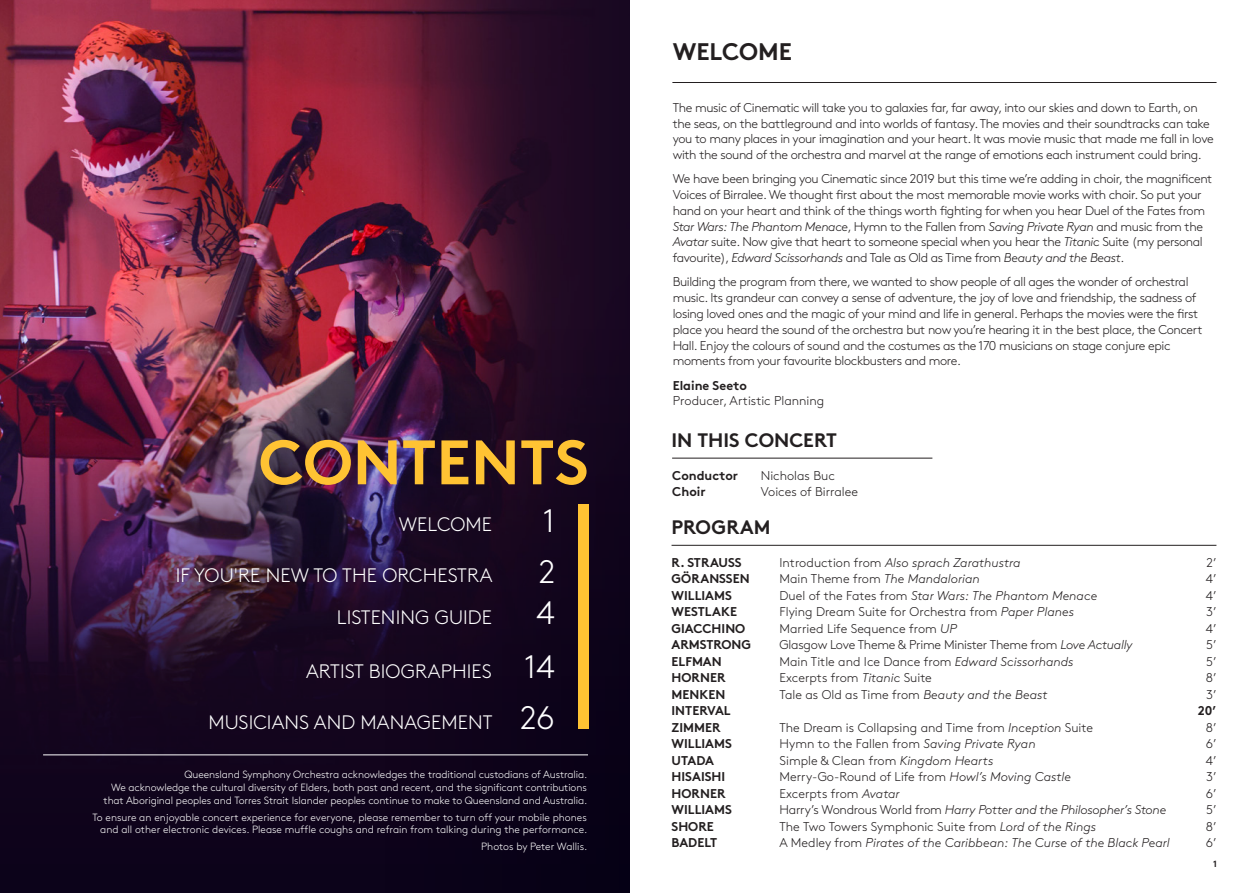
<style>
.page{position:relative;width:1259px;height:893px;background:#fff}
.page>*{position:absolute;margin:0;border:0;box-sizing:border-box;transform-origin:0 0}
.Contents_-_title{font:700 62.7px "Brown";color:#ffc333}
.Contents___page_no_s{font:300 32.4px "Brown";color:#fff}
.Headers__page{font:700 24px "Brown";color:#231f20}
.Contents{font:300 19.5px "Brown";letter-spacing:.005em;color:#fff}
.Headers__page-2{font:700 19.5px "Brown";color:#231f20}
.t1{font:300 12.75px/15.8px "Brown";letter-spacing:-.03em;color:#231f20}
.t2{font:300 12.75px/15.8px "Brown";color:#231f20}
.t3{font:italic 300 12.75px "Brown";color:#231f20}
.t4{font:700 12.75px "Brown";color:#231f20}
.t5{font:italic 300 12.75px "Brown";letter-spacing:-.02em;color:#231f20}
.Body{font:300 10.5px/12.8px "Brown";letter-spacing:-.01em;color:#fff;text-align:right}
.Biographies_-_Artist{font:300 10.5px/12.8px "Brown";color:#fff;text-align:right}
.t6{font:700 9px "Brown";color:#231f20}
.s1{font-style:italic}
.s2{font-weight:700}
.s3{font-style:normal}
</style>
<div class="page">
<img style="left:0;top:0;width:385px;height:329px">
<img style="left:0;top:329px;width:385px;height:21px">
<img style="left:0;top:350px;width:385px;height:543px">
<svg style="left:385px;top:0;width:244px;height:893px;background:#240b24"></svg>
<div style="left:578px;top:505px;width:11px;height:224px;background:#ffc333"></div>
<hr style="left:43px;top:754px;width:545px;height:1px;background:#fff">
<hr style="left:672px;top:82px;width:544px;height:1px;background:#231f20">
<hr style="left:671px;top:545px;width:545px;height:1px;background:#231f20">
<hr style="left:672px;top:458px;width:260px;height:1px;background:#231f20">
<p class="Contents_-_title" style="left:259px;top:412px;width:331px">CONTENTS</p>
<p class="Contents" style="left:399px;top:510px;width:95px">WELCOME</p>
<p class="Contents___page_no_s" style="left:543px;top:496px;width:14px">1</p>
<p class="Contents" style="left:176px;top:561px;width:318px">IF YOU'RE NEW TO THE ORCHESTRA</p>
<p class="Contents" style="left:337px;top:603px;width:156px">LISTENING GUIDE</p>
<p class="Contents___page_no_s" style="left:539px;top:548px;width:18px">2</p>
<p class="Contents___page_no_s" style="left:536px;top:589px;width:20px">4</p>
<p class="Contents" style="left:306px;top:656px;width:187px">ARTIST BIOGRAPHIES</p>
<p class="Contents___page_no_s" style="left:524px;top:643px;width:32px">14</p>
<p class="Contents" style="left:208px;top:707px;width:285px">MUSICIANS AND MANAGEMENT</p>
<p class="Contents___page_no_s" style="left:520px;top:694px;width:36px">26</p>
<p class="Body" style="left:104px;top:767px;width:485px">Queensland Symphony Orchestra acknowledges the traditional custodians of Australia.<br>We acknowledge the cultural diversity of Elders, both past and recent, and the significant contributions that Aboriginal peoples and Torres Strait Islander peoples continue to make to Queensland and Australia.</p>
<p class="Biographies_-_Artist" style="left:92px;top:810px;width:496px">To ensure an enjoyable concert experience for everyone, please remember to turn off your mobile phones and all other electronic devices. Please muffle coughs and refrain from talking during the performance.</p>
<p class="Biographies_-_Artist" style="left:481px;top:840px;width:108px">Photos by Peter Wallis.</p>
<p class="Headers__page" style="left:673px;top:32px;width:121px">WELCOME</p>
<p class="t1" style="left:673px;top:99px;width:542px">The music of Cinematic will take you to galaxies far, far away, into our skies and down to Earth, on the seas, on the battleground and into worlds of fantasy. The movies and their soundtracks can take you to many places in your imagination and your heart. It was movie music that made me fall in love with the sound of the orchestra and marvel at the range of emotions each instrument could bring.</p>
<p class="t1" style="left:673px;top:170px;width:541px">We have been bringing you Cinematic since 2019 but this time we’re adding in choir, the magnificent Voices of Birralee. We thought first about the most memorable movie works with choir. So put your hand on your heart and think of the things worth fighting for when you hear Duel of the Fates from <span class="s1">Star Wars: The Phantom Menace</span>, Hymn to the Fallen from <span class="s1">Saving Private Ryan</span> and music from the <span class="s1">Avatar</span> suite. Now give that heart to someone special when you hear the <span class="s1">Titanic</span> Suite (my personal favourite), <span class="s1">Edward Scissorhands</span> and Tale as Old as Time from <span class="s1">Beauty and the Beast</span>.</p>
<p class="t1" style="left:673px;top:273px;width:531px">Building the program from there, we wanted to show people of all ages the wonder of orchestral music. Its grandeur can convey a sense of adventure, the joy of love and friendship, the sadness of losing loved ones and the magic of your mind and life in general. Perhaps the movies were the first place you heard the sound of the orchestra but now you’re hearing it in the best place, the Concert Hall. Enjoy the colours of sound and the costumes as the 170 musicians on stage conjure epic moments from your favourite blockbusters and more.</p>
<p class="t2" style="left:673px;top:376px;width:153px"><span class="s2">Elaine Seeto<br></span>Producer, Artistic Planning</p>
<p class="Headers__page-2" style="left:671px;top:424px;width:167px">IN THIS CONCERT</p>
<p class="t4" style="left:672px;top:465px;width:67px">Conductor</p>
<p class="t2" style="left:761px;top:467px;width:75px">Nicholas Buc</p>
<p class="t4" style="left:672px;top:481px;width:35px">Choir</p>
<p class="t2" style="left:761px;top:482px;width:99px">Voices of Birralee</p>
<p class="Headers__page-2" style="left:671px;top:511px;width:101px">PROGRAM</p>
<p class="t4" style="left:671px;top:552px;width:71px">R. STRAUSS</p>
<p class="t3" style="left:779px;top:553px;width:243px"><span class="s3">Introduction from</span> Also sprach Zarathustra</p>
<p class="t1" style="left:1206px;top:554px;width:12px">2’</p>
<p class="t4" style="left:671px;top:569px;width:80px">GÖRANSSEN</p>
<p class="t3" style="left:779px;top:570px;width:202px"><span class="s3">Main Theme from</span> The Mandalorian</p>
<p class="t1" style="left:1205px;top:570px;width:12px">4’</p>
<p class="t4" style="left:671px;top:585px;width:62px">WILLIAMS</p>
<p class="t3" style="left:779px;top:586px;width:319px"><span class="s3">Duel of the Fates from</span> Star Wars: The Phantom Menace</p>
<p class="t1" style="left:1205px;top:587px;width:12px">4’</p>
<p class="t4" style="left:671px;top:602px;width:67px">WESTLAKE</p>
<p class="t2" style="left:779px;top:603px;width:296px">Flying Dream Suite for Orchestra from <span class="s1">Paper Planes</span></p>
<p class="t1" style="left:1206px;top:603px;width:12px">3’</p>
<p class="t4" style="left:671px;top:618px;width:75px">GIACCHINO</p>
<p class="t2" style="left:779px;top:620px;width:179px">Married Life Sequence from <span class="s1">UP</span></p>
<p class="t1" style="left:1205px;top:620px;width:12px">4’</p>
<p class="t4" style="left:671px;top:635px;width:81px">ARMSTRONG</p>
<p class="t1" style="left:779px;top:636px;width:354px">Glasgow Love Theme &amp; Prime Minister Theme from <span class="s1">Love Actually</span></p>
<p class="t1" style="left:1206px;top:636px;width:12px">5’</p>
<p class="t4" style="left:671px;top:651px;width:52px">ELFMAN</p>
<p class="t2" style="left:779px;top:653px;width:295px">Main Title and Ice Dance from <span class="s1">Edward Scissorhands</span></p>
<p class="t1" style="left:1206px;top:653px;width:12px">5’</p>
<p class="t4" style="left:671px;top:668px;width:56px">HORNER</p>
<p class="t2" style="left:779px;top:669px;width:154px">Excerpts from <span class="s1">Titanic</span> Suite</p>
<p class="t1" style="left:1205px;top:669px;width:12px">8’</p>
<p class="t4" style="left:671px;top:684px;width:55px">MENKEN</p>
<p class="t2" style="left:779px;top:686px;width:269px">Tale as Old as Time from <span class="s1">Beauty and the Beast</span></p>
<p class="t1" style="left:1206px;top:686px;width:12px">3’</p>
<p class="t4" style="left:671px;top:701px;width:61px">INTERVAL</p>
<p class="t4" style="left:1197px;top:701px;width:20px">20’</p>
<p class="t4" style="left:671px;top:717px;width:51px">ZIMMER</p>
<p class="t2" style="left:779px;top:719px;width:315px">The Dream is Collapsing and Time from <span class="s1">Inception</span> Suite</p>
<p class="t1" style="left:1205px;top:719px;width:12px">8’</p>
<p class="t4" style="left:671px;top:734px;width:62px">WILLIAMS</p>
<p class="t2" style="left:779px;top:735px;width:258px">Hymn to the Fallen from <span class="s1">Saving Private Ryan</span></p>
<p class="t1" style="left:1205px;top:735px;width:12px">6’</p>
<p class="t4" style="left:671px;top:750px;width:44px">UTADA</p>
<p class="t2" style="left:779px;top:752px;width:215px">Simple &amp; Clean from <span class="s1">Kingdom Hearts</span></p>
<p class="t1" style="left:1205px;top:752px;width:12px">4’</p>
<p class="t4" style="left:671px;top:767px;width:55px">HISAISHI</p>
<p class="t2" style="left:779px;top:768px;width:293px">Merry-Go-Round of Life from <span class="s1">Howl’s Moving Castle</span></p>
<p class="t1" style="left:1206px;top:768px;width:12px">3’</p>
<p class="t4" style="left:671px;top:783px;width:56px">HORNER</p>
<p class="t2" style="left:779px;top:785px;width:122px">Excerpts from <span class="s1">Avatar</span></p>
<p class="t1" style="left:1205px;top:785px;width:12px">6’</p>
<p class="t4" style="left:671px;top:800px;width:62px">WILLIAMS</p>
<p class="t5" style="left:779px;top:801px;width:388px"><span class="s3">Harry’s Wondrous World from</span> Harry Potter and the Philosopher’s Stone</p>
<p class="t1" style="left:1206px;top:801px;width:12px">5’</p>
<p class="t4" style="left:671px;top:816px;width:44px">SHORE</p>
<p class="t2" style="left:779px;top:818px;width:318px">The Two Towers Symphonic Suite from <span class="s1">Lord of the Rings</span></p>
<p class="t1" style="left:1205px;top:818px;width:12px">8’</p>
<p class="t4" style="left:671px;top:833px;width:47px">BADELT</p>
<p class="t3" style="left:779px;top:834px;width:392px"><span class="s3">A Medley from</span> Pirates of the Caribbean: The Curse of the Black Pearl</p>
<p class="t1" style="left:1205px;top:834px;width:12px">6’</p>
<p class="t6" style="left:1213px;top:857px;width:5px">1</p>
</div>
